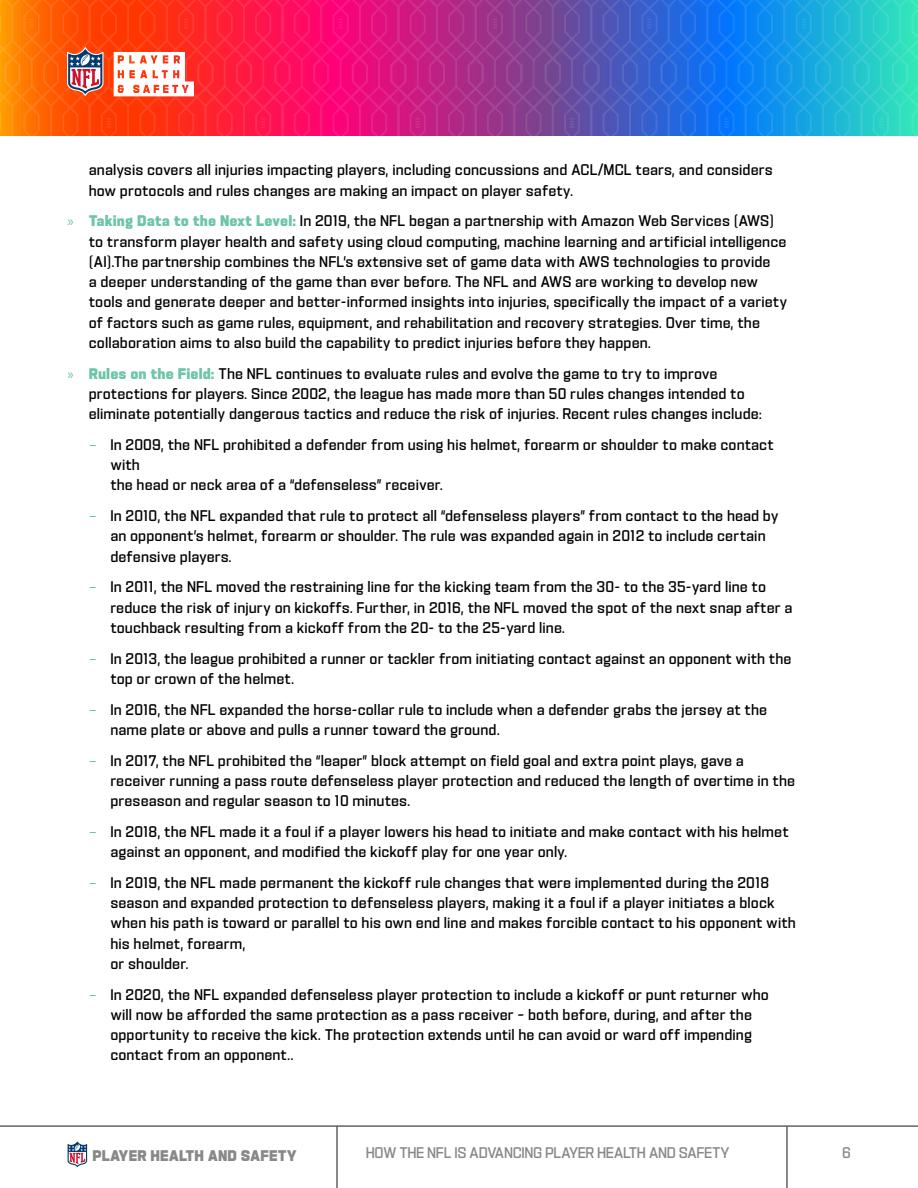
<style>
.page{position:relative;width:918px;height:1188px;background:#fff}
.page>*{position:absolute;margin:0;border:0;box-sizing:border-box;transform-origin:0 0}
.t1{font:15px/20.2px "All Pro Display C";letter-spacing:.05em;color:#000}
.t2{font:15px "All Pro Display C";letter-spacing:.02em;color:#86888a}
.t3{font:700 15px "All Pro Display C";letter-spacing:.05em;color:#86888a}
.s1{font-family:"Myriad Pro";color:#6cc5a5}
.s2{font-weight:700;color:#6cc5a5}
.s3{font-family:"Endzone Sans";font-weight:300;color:#6cc5a5}
</style>
<div class="page">
<hr style="left:0;top:1125px;width:918px;height:2px;background:#616161">
<hr style="left:786px;top:1126px;width:2px;height:62px;background:#616161">
<hr style="left:336px;top:1126px;width:2px;height:62px;background:#616161">
<hr style="left:917px;top:1126px;width:1px;height:62px;background:#616161">
<svg style="left:0;top:0;width:918px;height:136px;background:#965587"></svg>
<svg style="left:67px;top:46px;width:36px;height:50px"></svg>
<svg style="left:114px;top:52px;width:80px;height:44px"></svg>
<svg style="left:67px;top:1141px;width:21px;height:27px"></svg>
<p class="t1" style="left:89px;top:160px;width:685px">analysis covers all injuries impacting players, including concussions and ACL/MCL tears, and considers how protocols and rules changes are making an impact on player safety.</p>
<p class="t1" style="left:89px;top:211px;width:699px;text-indent:-22px"><span class="s1">»</span> <span class="s2">Taking Data to the Next Level:</span> In 2019, the NFL began a partnership with Amazon Web Services (AWS) to transform player health and safety using cloud computing, machine learning and artificial intelligence (AI).The partnership combines the NFL’s extensive set of game data with AWS technologies to provide<br>a deeper understanding of the game than ever before. The NFL and AWS are working to develop new tools and generate deeper and better-informed insights into injuries, specifically the impact of a variety of factors such as game rules, equipment, and rehabilitation and recovery strategies. Over time, the collaboration aims to also build the capability to predict injuries before they happen.</p>
<p class="t1" style="left:89px;top:363px;width:674px;text-indent:-22px"><span class="s1">»</span> <span class="s2">Rules on the Field:</span> The NFL continues to evaluate rules and evolve the game to try to improve protections for players. Since 2002, the league has made more than 50 rules changes intended to eliminate potentially dangerous tactics and reduce the risk of injuries. Recent rules changes include:</p>
<p class="t1" style="left:111px;top:435px;width:664px;text-indent:-22px"><span class="s3">–</span> In 2009, the NFL prohibited a defender from using his helmet, forearm or shoulder to make contact with<br>the head or neck area of a “defenseless” receiver.</p>
<p class="t1" style="left:111px;top:506px;width:669px;text-indent:-22px"><span class="s3">–</span> In 2010, the NFL expanded that rule to protect all “defenseless players” from contact to the head by an opponent’s helmet, forearm or shoulder. The rule was expanded again in 2012 to include certain defensive players.</p>
<p class="t1" style="left:111px;top:577px;width:683px;text-indent:-22px"><span class="s3">–</span> In 2011, the NFL moved the restraining line for the kicking team from the 30- to the 35-yard line to reduce the risk of injury on kickoffs. Further, in 2016, the NFL moved the spot of the next snap after a touchback resulting from a kickoff from the 20- to the 25-yard line.</p>
<p class="t1" style="left:111px;top:648px;width:682px;text-indent:-22px"><span class="s3">–</span> In 2013, the league prohibited a runner or tackler from initiating contact against an opponent with the top or crown of the helmet.</p>
<p class="t1" style="left:111px;top:699px;width:658px;text-indent:-22px"><span class="s3">–</span> In 2016, the NFL expanded the horse-collar rule to include when a defender grabs the jersey at the name plate or above and pulls a runner toward the ground.</p>
<p class="t1" style="left:111px;top:750px;width:686px;text-indent:-22px"><span class="s3">–</span> In 2017, the NFL prohibited the “leaper” block attempt on field goal and extra point plays, gave a receiver running a pass route defenseless player protection and reduced the length of overtime in the preseason and regular season to 10 minutes.</p>
<p class="t1" style="left:111px;top:822px;width:679px;text-indent:-22px"><span class="s3">–</span> In 2018, the NFL made it a foul if a player lowers his head to initiate and make contact with his helmet against an opponent, and modified the kickoff play for one year only.</p>
<p class="t1" style="left:111px;top:873px;width:686px;text-indent:-22px"><span class="s3">–</span> In 2019, the NFL made permanent the kickoff rule changes that were implemented during the 2018 season and expanded protection to defenseless players, making it a foul if a player initiates a block when his path is toward or parallel to his own end line and makes forcible contact to his opponent with his helmet, forearm,<br>or shoulder.</p>
<p class="t1" style="left:111px;top:984px;width:659px;text-indent:-22px"><span class="s3">–</span> In 2020, the NFL expanded defenseless player protection to include a kickoff or punt returner who will now be afforded the same protection as a pass receiver – both before, during, and after the opportunity to receive the kick. The protection extends until he can avoid or ward off impending contact from an opponent..</p>
<p class="t3" style="left:93px;top:1147px;width:205px">PLAYER HEALTH AND SAFETY</p>
<p class="t2" style="left:366px;top:1144px;width:365px">HOW THE NFL IS ADVANCING PLAYER HEALTH AND SAFETY</p>
<p class="t2" style="left:842px;top:1144px;width:10px">6</p>
</div>
